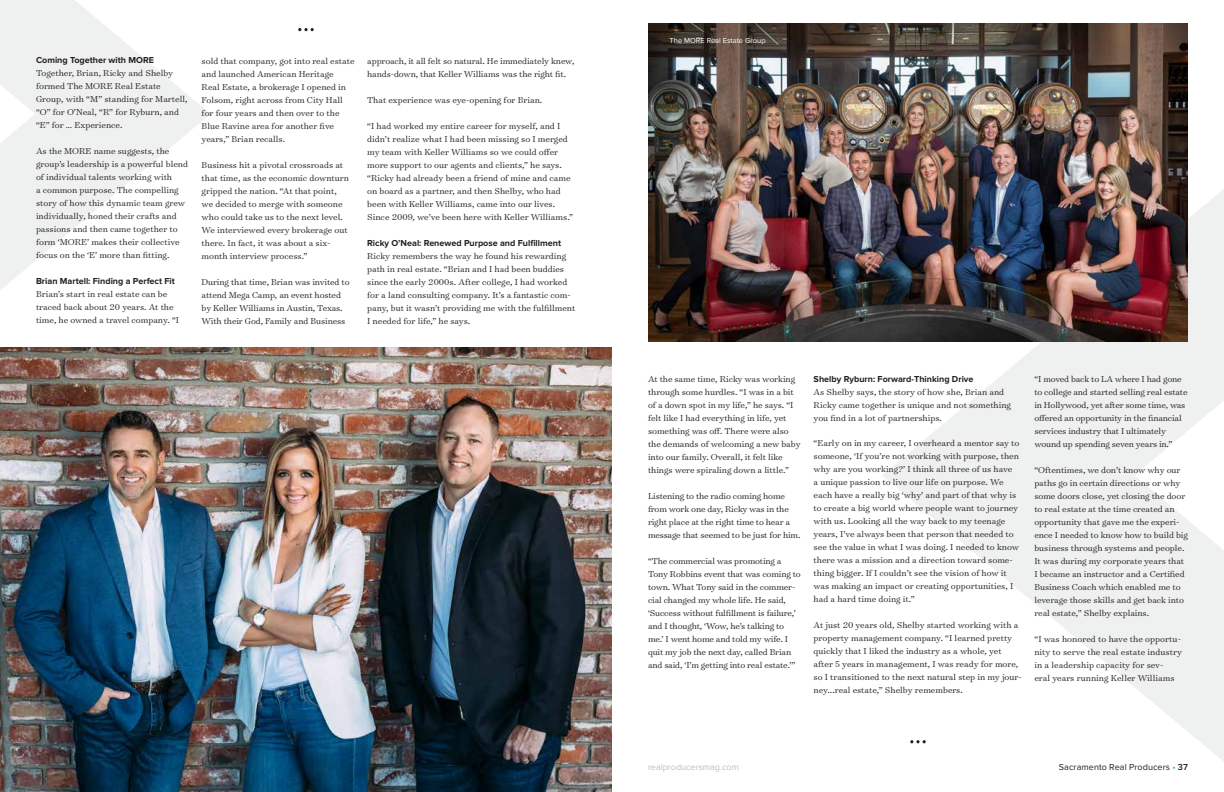
<style>
.page{position:relative;width:1224px;height:792px;background:#fff}
.page>*{position:absolute;margin:0;border:0;box-sizing:border-box;transform-origin:0 0}
.t1{font:300 9.8px/13px "Surveyor Text";color:#231f20}
.t2{font:700 9px "Proxima Nova";color:#231f20}
.t3{font:9px "Proxima Nova";letter-spacing:.01em;color:#231f20}
.t4{font:9px "Proxima Nova";color:#bcbec0}
.t5{font:7.5px "Proxima Nova";color:#fff}
.s1{color:#19a8e0}
.s2{font-weight:600}
</style>
<div class="page">
<img style="left:0;top:347px;width:612px;height:445px">
<svg style="left:0;top:0;width:210px;height:290px;fill:#eff0f0"></svg>
<svg style="left:882px;top:189px;width:342px;height:572px;fill:#eff0f0"></svg>
<img style="left:648px;top:24px;width:540px;height:317px">
<svg style="left:298px;top:28px;width:16px;height:3px"></svg>
<svg style="left:910px;top:740px;width:16px;height:3px"></svg>
<p class="t2" style="left:36px;top:56px;width:120px">Coming Together with MORE</p>
<p class="t1" style="left:36px;top:66px;width:153px">Together, Brian, Ricky and Shelby formed The MORE Real Estate<br>Group, with “M” standing for Martell, “O” for O’Neal, “R” for Ryburn, and “E” for … Experience.</p>
<p class="t1" style="left:36px;top:144px;width:154px">As the MORE name suggests, the group’s leadership is a powerful blend of individual talents working with<br>a common purpose. The compelling story of how this dynamic team grew individually, honed their crafts and passions and then came together to form ‘MORE’ makes their collective focus on the ‘E’ more than fitting.</p>
<p class="t2" style="left:36px;top:277px;width:140px">Brian Martell: Finding a Perfect Fit</p>
<p class="t1" style="left:36px;top:287px;width:145px">Brian’s start in real estate can be traced back about 20 years. At the time, he owned a travel company. “I</p>
<p class="t1" style="left:202px;top:54px;width:154px">sold that company, got into real estate and launched American Heritage<br>Real Estate, a brokerage I opened in Folsom, right across from City Hall for four years and then over to the Blue Ravine area for another five years,” Brian recalls.</p>
<p class="t1" style="left:202px;top:158px;width:149px">Business hit a pivotal crossroads at that time, as the economic downturn gripped the nation. “At that point, we decided to merge with someone who could take us to the next level.<br>We interviewed every brokerage out there. In fact, it was about a six&shy;month interview process.”</p>
<p class="t1" style="left:202px;top:275px;width:150px">During that time, Brian was invited to attend Mega Camp, an event hosted by Keller Williams in Austin, Texas.<br>With their God, Family and Business</p>
<p class="t1" style="left:367px;top:54px;width:209px">approach, it all felt so natural. He immediately knew, hands-down, that Keller Williams was the right fit.</p>
<p class="t1" style="left:367px;top:93px;width:177px">That experience was eye-opening for Brian.</p>
<p class="t1" style="left:367px;top:119px;width:208px">“I had worked my entire career for myself, and I didn’t realize what I had been missing so I merged my team with Keller Williams so we could offer more support to our agents and clients,” he says. “Ricky had already been a friend of mine and came on board as a partner, and then Shelby, who had been with Keller Williams, came into our lives.<br>Since 2009, we’ve been here with Keller Williams.”</p>
<p class="t2" style="left:367px;top:239px;width:195px">Ricky O’Neal: Renewed Purpose and Fulfillment</p>
<p class="t1" style="left:367px;top:249px;width:210px">Ricky remembers the way he found his rewarding path in real estate. “Brian and I had been buddies since the early 2000s. After college, I had worked for a land consulting company. It’s a fantastic com&shy;pany, but it wasn’t providing me with the fulfillment I needed for life,” he says.</p>
<p class="t5" style="left:670px;top:36px;width:98px">The MORE Real Estate Group</p>
<p class="t1" style="left:648px;top:372px;width:154px">At the same time, Ricky was working through some hurdles. “I was in a bit of a down spot in my life,” he says. “I felt like I had everything in life, yet something was off. There were also the demands of welcoming a new baby into our family. Overall, it felt like things were spiraling down a little.”</p>
<p class="t1" style="left:648px;top:489px;width:154px">Listening to the radio coming home from work one day, Ricky was in the right place at the right time to hear a message that seemed to be just for him.</p>
<p class="t1" style="left:648px;top:554px;width:154px">“The commercial was promoting a Tony Robbins event that was coming to town. What Tony said in the commer&shy;cial changed my whole life. He said, ‘Success without fulfillment is failure,’ and I thought, ‘Wow, he’s talking to me.’ I went home and told my wife. I quit my job the next day, called Brian and said, ‘I’m getting into real estate.’”</p>
<p class="t2" style="left:814px;top:374px;width:161px">Shelby Ryburn: Forward-Thinking Drive</p>
<p class="t1" style="left:814px;top:385px;width:199px">As Shelby says, the story of how she, Brian and<br>Ricky came together is unique and not something you find in a lot of partnerships.</p>
<p class="t1" style="left:814px;top:437px;width:207px">“Early on in my career, I overheard a mentor say to someone, ‘If you’re not working with purpose, then why are you working?’ I think all three of us have<br>a unique passion to live our life on purpose. We each have a really big ‘why’ and part of that why is to create a big world where people want to journey with us. Looking all the way back to my teenage years, I’ve always been that person that needed to see the value in what I was doing. I needed to know there was a mission and a direction toward some&shy;thing bigger. If I couldn’t see the vision of how it was making an impact or creating opportunities, I had a hard time doing it.”</p>
<p class="t1" style="left:814px;top:619px;width:210px">At just 20 years old, Shelby started working with a property management company. “I learned pretty quickly that I liked the industry as a whole, yet after 5 years in management, I was ready for more, so I transitioned to the next natural step in my jour&shy;ney...real estate,” Shelby remembers.</p>
<p class="t1" style="left:1034px;top:372px;width:155px">“I moved back to LA where I had gone to college and started selling real estate in Hollywood, yet after some time, was offered an opportunity in the financial services industry that I ultimately wound up spending seven years in.”</p>
<p class="t1" style="left:1034px;top:463px;width:155px">“Oftentimes, we don’t know why our paths go in certain directions or why some doors close, yet closing the door to real estate at the time created an opportunity that gave me the experi&shy;ence I needed to know how to build big business through systems and people.<br>It was during my corporate years that I became an instructor and a Certified Business Coach which enabled me to leverage those skills and get back into real estate,” Shelby explains.</p>
<p class="t1" style="left:1034px;top:632px;width:149px">“I was honored to have the opportu&shy;nity to serve the real estate industry in a leadership capacity for sev-<br>eral years running Keller Williams</p>
<p class="t4" style="left:648px;top:762px;width:92px">realproducersmag.com</p>
<p class="t3" style="left:1059px;top:762px;width:131px">Sacramento Real Producers <span class="s1">•</span> <span class="s2">37</span></p>
</div>
